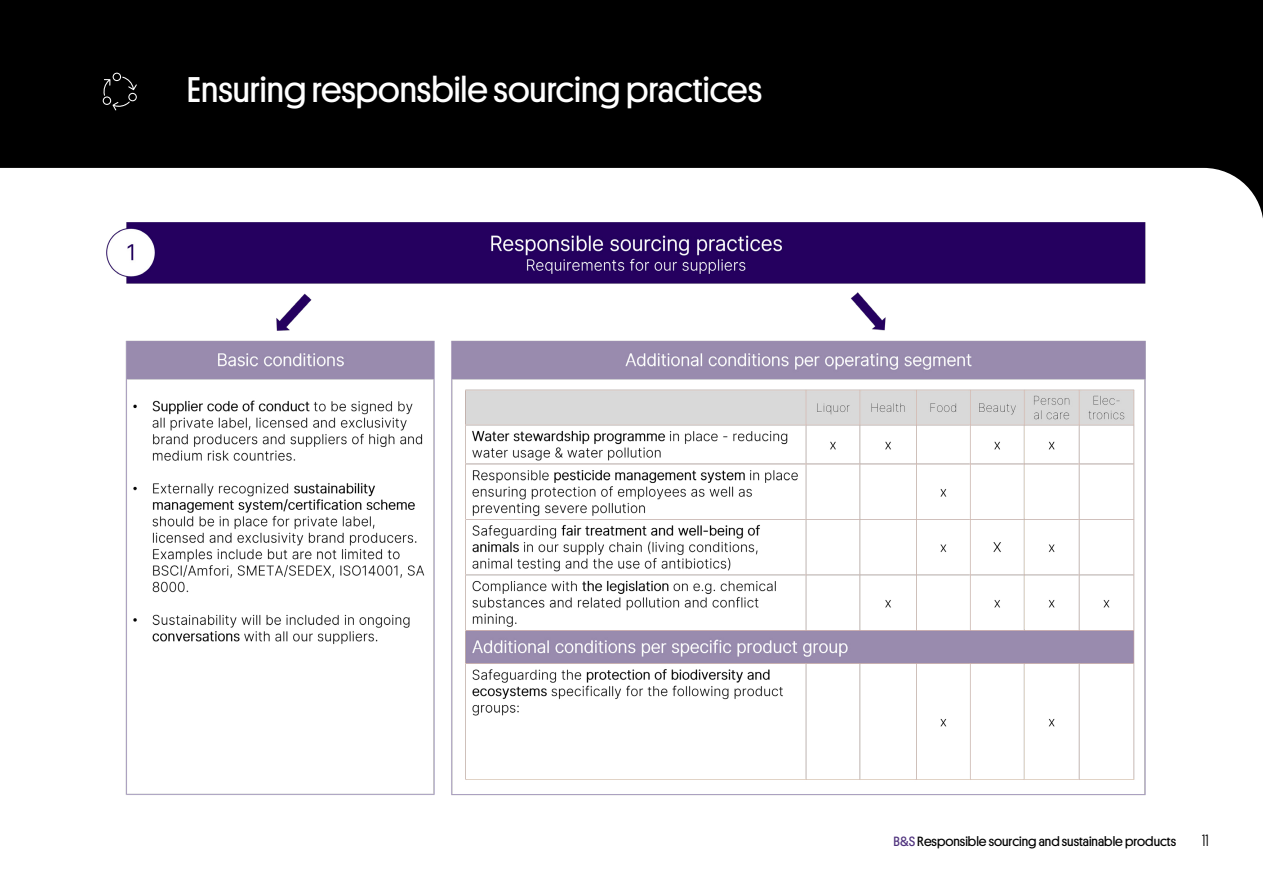
<style>
.page{position:relative;width:1263px;height:893px;background:#fff}
.page>*{position:absolute;margin:0;border:0;box-sizing:border-box;transform-origin:0 0}
.t1{font:36px "Platform";color:#fff}
.t2{font:300 16.5px "Platform";color:#000}
.t3{font:13.5px "Platform";color:#000}
.s1{color:#50337e}
</style>
<div class="page">
<div style="left:0;top:0;width:1262px;height:278px;background:#000"></div>
<div style="left:0;top:168px;width:1263px;height:110px;background:#fff"></div>
<svg style="left:103px;top:73px;width:34px;height:37px"></svg>
<img style="left:103px;top:210px;width:1050px;height:586px">
<h1 class="t1" style="left:187px;top:64px;width:577px">Ensuring responsbile sourcing practices</h1>
<p class="t3" style="left:894px;top:832px;width:284px"><span class="s1">B&amp;S</span> Responsible sourcing and sustainable products</p>
<p class="t2" style="left:1202px;top:828px;width:8px">11</p>
</div>
